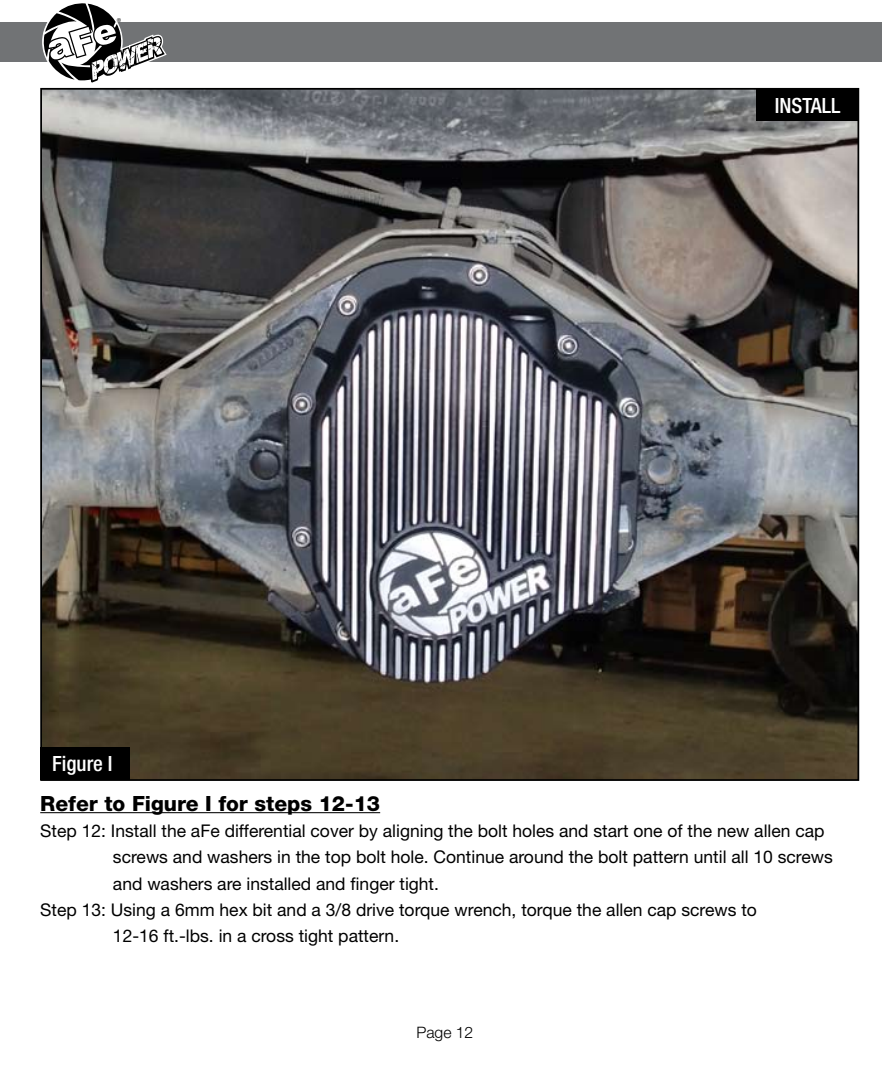
<style>
.page{position:relative;width:882px;height:1071px;background:#fff}
.page>*{position:absolute;margin:0;border:0;box-sizing:border-box;transform-origin:0 0}
.t1{font:800 21px "Helvetica Neue";color:#000}
.t2{font:500 condensed 21px "Helvetica Neue";color:#fff}
.t3{font:17.5px "Helvetica Neue";color:#000}
.t4{font:300 15.75px "Helvetica Neue";color:#000}
.t5{font:8.75px "Myriad";color:#000}
</style>
<div class="page">
<div style="left:0;top:23px;width:882px;height:39px;background:#717375"></div>
<svg style="left:43px;top:3px;width:124px;height:80px"></svg>
<hr style="left:40px;top:812px;width:340px;height:1px;background:#000">
<img style="left:43px;top:91px;width:813px;height:687px">
<div style="left:40px;top:747px;width:90px;height:33px;background:#000"></div>
<div style="left:756px;top:88px;width:103px;height:33px;background:#000"></div>
<p class="t5" style="left:117px;top:17px;width:6px">®</p>
<p class="t2" style="left:52px;top:751px;width:62px">Figure I</p>
<p class="t2" style="left:775px;top:93px;width:67px">INSTALL</p>
<p class="t1" style="left:40px;top:791px;width:341px">Refer to Figure I for steps 12-13</p>
<p class="t3" style="left:40px;top:820px;width:786px">Step 12: Install the aFe differential cover by aligning the bolt holes and start one of the new allen cap</p>
<p class="t3" style="left:113px;top:847px;width:721px">screws and washers in the top bolt hole. Continue around the bolt pattern until all 10 screws</p>
<p class="t3" style="left:113px;top:873px;width:328px">and washers are installed and finger tight.</p>
<p class="t3" style="left:40px;top:899px;width:718px">Step 13: Using a 6mm hex bit and a 3/8 drive torque wrench, torque the allen cap screws to</p>
<p class="t3" style="left:113px;top:925px;width:288px">12-16 ft.-lbs. in a cross tight pattern.</p>
<p class="t4" style="left:416px;top:1023px;width:58px">Page 12</p>
</div>
